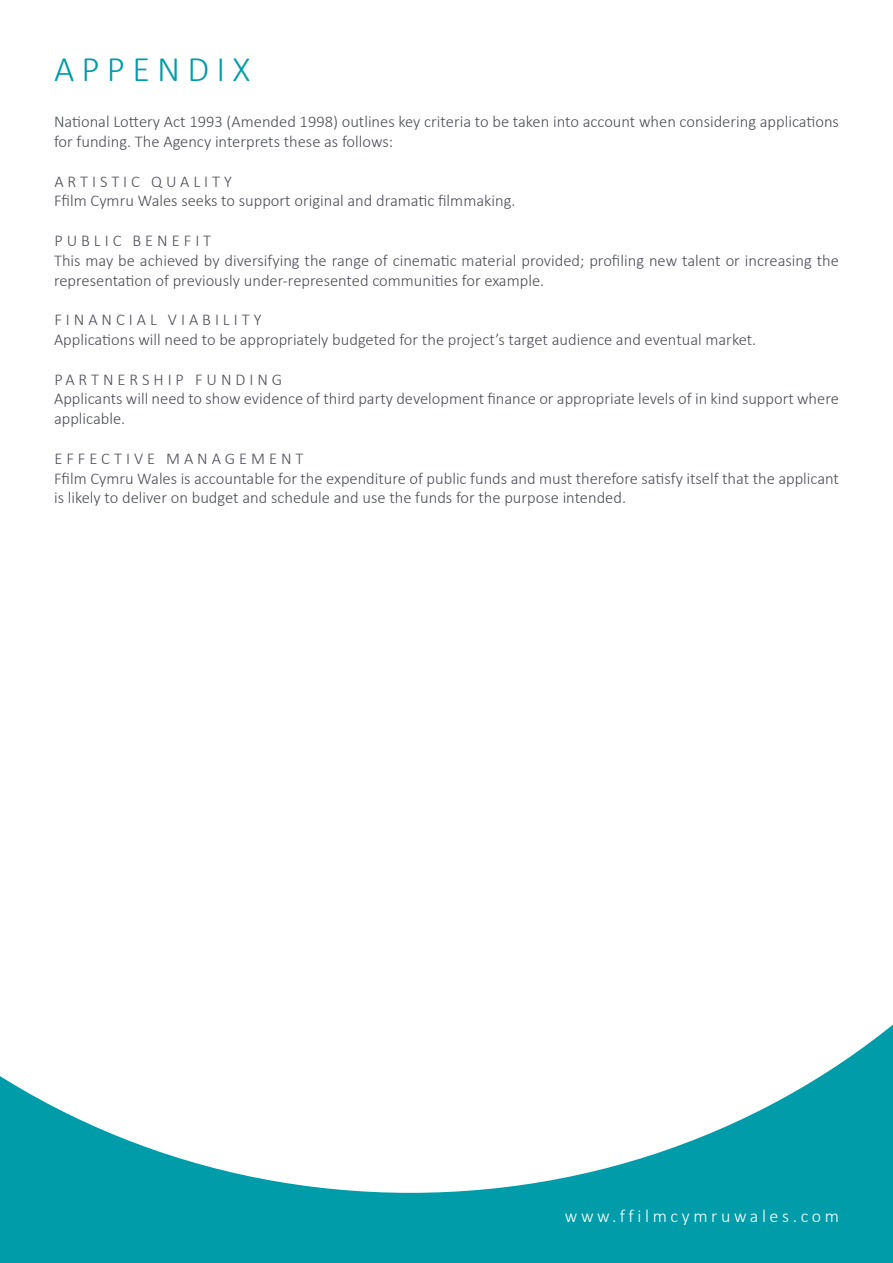
<style>
.page{position:relative;width:893px;height:1263px;background:#009ca9}
.page>*{position:absolute;margin:0;border:0;box-sizing:border-box;transform-origin:0 0}
.t1{font:300 36px "Calibri";letter-spacing:.2em;color:#009ca9}
.t2{font:300 18px "Calibri";letter-spacing:.2em;color:#fff}
.t3{font:300 16.5px/19.8px "Calibri";color:#4c4e55}
</style>
<div class="page">
<div style="left:0;top:0;width:893px;height:1193px;background:#fff"></div>
<h1 class="t1" style="left:54px;top:47px;width:198px">APPENDIX</h1>
<p class="t3" style="left:54px;top:112px;width:786px">National Lottery Act 1993 (Amended 1998) outlines key criteria to be taken into account when considering applications for funding. The Agency interprets these as follows:</p>
<p class="t3" style="left:54px;top:171px;width:25px">Artistic</p>
<p class="t3" style="left:54px;top:171px;width:463px;text-indent:97px">Quality<br>Ffilm Cymru Wales seeks to support original and dramatic filmmaking.</p>
<p class="t3" style="left:54px;top:230px;width:24px">Public</p>
<p class="t3" style="left:54px;top:230px;width:786px;text-indent:78px">Benefit<br>This may be achieved by diversifying the range of cinematic material provided; profiling new talent or increasing the representation of previously under-represented communities for example.</p>
<p class="t3" style="left:54px;top:310px;width:24px">Financial</p>
<p class="t3" style="left:54px;top:310px;width:704px;text-indent:114px">Viability<br>Applications will need to be appropriately budgeted for the project’s target audience and eventual market.</p>
<p class="t3" style="left:54px;top:369px;width:24px">Partnership</p>
<p class="t3" style="left:54px;top:369px;width:786px;text-indent:141px">Funding<br>Applicants will need to show evidence of third party development finance or appropriate levels of in kind support where applicable.</p>
<p class="t3" style="left:54px;top:448px;width:24px">Effective</p>
<p class="t3" style="left:54px;top:448px;width:786px;text-indent:112px">Management<br>Ffilm Cymru Wales is accountable for the expenditure of public funds and must therefore satisfy itself that the applicant is likely to deliver on budget and schedule and use the funds for the purpose intended.</p>
<p class="t2" style="left:565px;top:1205px;width:276px">www.ffilmcymruwales.com</p>
</div>
